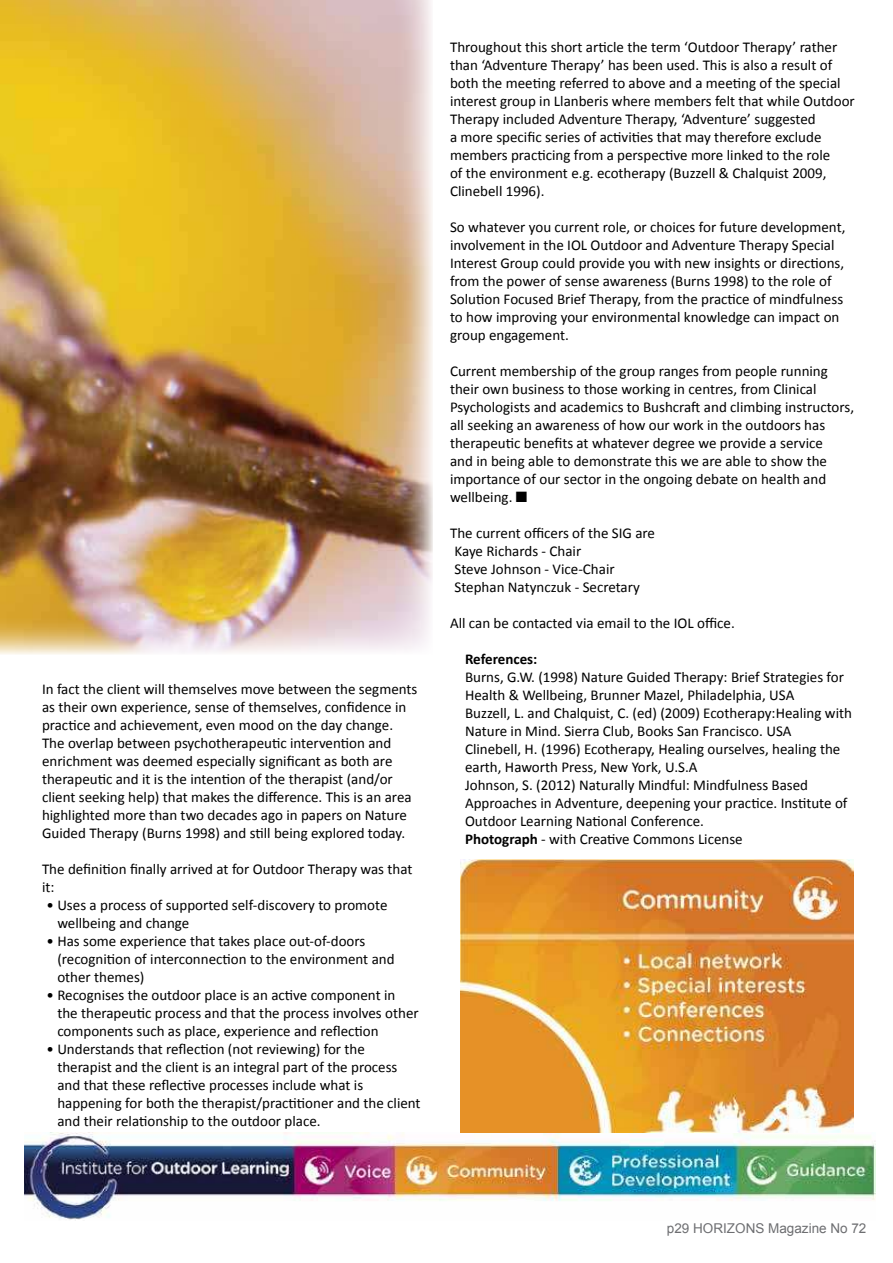
<style>
.page{position:relative;width:893px;height:1263px;background:#fff}
.page>*{position:absolute;margin:0;border:0;box-sizing:border-box;transform-origin:0 0}
.t1{font:15px/18px "Calibri";color:#000}
.t2{font:700 15px "Calibri";color:#000}
.t3{font:13.5px "Arial";color:#6d6e71}
.s1{font-weight:700}
</style>
<div class="page">
<img style="left:25px;top:1132px;width:850px;height:89px">
<img style="left:461px;top:859px;width:392px;height:273px">
<img style="left:0;top:0;width:433px;height:655px">
<p class="t1" style="left:42px;top:680px;width:377px">In fact the client will themselves move between the segments as their own experience, sense of themselves, conidence in pracice and achievement, even mood on the day change.<br>The overlap between psychotherapeuic intervenion and enrichment was deemed especially signiicant as both are therapeuic and it is the intenion of the therapist (and/or client seeking help) that makes the diference. This is an area highlighted more than two decades ago in papers on Nature Guided Therapy (Burns 1998) and sill being explored today.</p>
<p class="t1" style="left:42px;top:860px;width:372px">The deiniion inally arrived at for Outdoor Therapy was that it:</p>
<p class="t1" style="left:57px;top:896px;width:332px;text-indent:-11px">• Uses a process of supported self-discovery to promote wellbeing and change</p>
<p class="t1" style="left:57px;top:932px;width:339px;text-indent:-11px">• Has some experience that takes place out-of-doors (recogniion of interconnecion to the environment and other themes)</p>
<p class="t1" style="left:57px;top:986px;width:363px;text-indent:-11px">• Recognises the outdoor place is an acive component in the therapeuic process and that the process involves other components such as place, experience and relecion</p>
<p class="t1" style="left:57px;top:1040px;width:365px;text-indent:-11px">• Understands that relecion (not reviewing) for the therapist and the client is an integral part of the process and that these relecive processes include what is happening for both the therapist/praciioner and the client and their relaionship to the outdoor place.</p>
<p class="t1" style="left:450px;top:38px;width:406px">Throughout this short aricle the term ‘Outdoor Therapy’ rather than ‘Adventure Therapy’ has been used. This is also a result of both the meeing referred to above and a meeing of the special interest group in Llanberis where members felt that while Outdoor Therapy included Adventure Therapy, ‘Adventure’ suggested<br>a more speciic series of aciviies that may therefore exclude members pracicing from a perspecive more linked to the role<br>of the environment e.g. ecotherapy (Buzzell &amp; Chalquist 2009, Clinebell 1996).</p>
<p class="t1" style="left:450px;top:218px;width:397px">So whatever you current role, or choices for future development, involvement in the IOL Outdoor and Adventure Therapy Special Interest Group could provide you with new insights or direcions, from the power of sense awareness (Burns 1998) to the role of Soluion Focused Brief Therapy, from the pracice of mindfulness to how improving your environmental knowledge can impact on group engagement.</p>
<p class="t1" style="left:450px;top:362px;width:406px">Current membership of the group ranges from people running their own business to those working in centres, from Clinical Psychologists and academics to Bushcrat and climbing instructors, all seeking an awareness of how our work in the outdoors has therapeuic beneits at whatever degree we provide a service<br>and in being able to demonstrate this we are able to show the importance of our sector in the ongoing debate on health and wellbeing. ■</p>
<p class="t1" style="left:454px;top:524px;width:202px;text-indent:-4px">The current oicers of the SIG are<br>Kaye Richards - Chair<br>Steve Johnson - Vice-Chair<br>Stephan Natynczuk - Secretary</p>
<p class="t1" style="left:450px;top:614px;width:286px">All can be contacted via email to the IOL oice.</p>
<p class="t2" style="left:465px;top:654px;width:74px">References:</p>
<p class="t1" style="left:465px;top:668px;width:388px">Burns, G.W. (1998) Nature Guided Therapy: Brief Strategies for Health &amp; Wellbeing, Brunner Mazel, Philadelphia, USA<br>Buzzell, L. and Chalquist, C. (ed) (2009) Ecotherapy:Healing with Nature in Mind. Sierra Club, Books San Francisco. USA<br>Clinebell, H. (1996) Ecotherapy, Healing ourselves, healing the earth, Haworth Press, New York, U.S.A<br>Johnson, S. (2012) Naturally Mindful: Mindfulness Based Approaches in Adventure, deepening your pracice. Insitute of Outdoor Learning Naional Conference.<br><span class="s1">Photograph</span> - with Creaive Commons License</p>
<p class="t3" style="left:667px;top:1224px;width:201px">p29 HORIZONS Magazine No 72</p>
</div>
